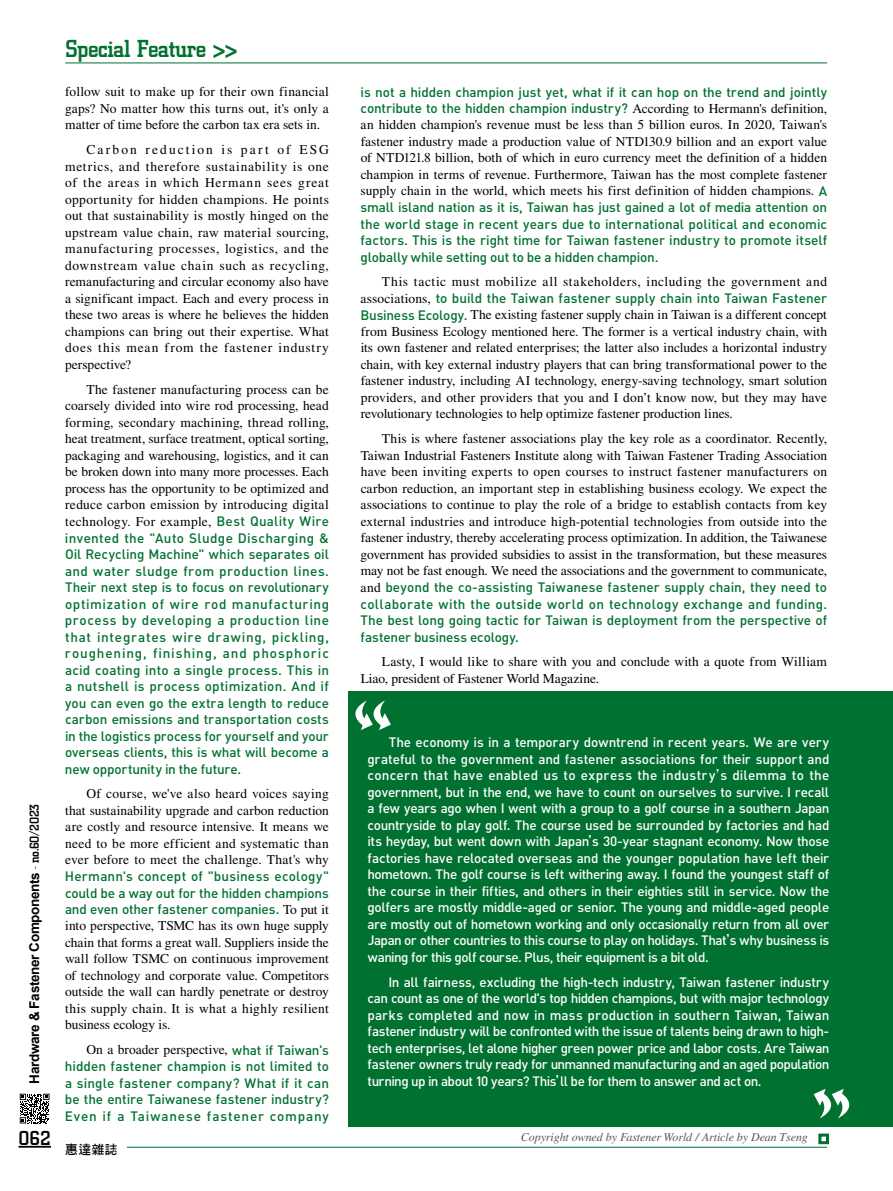
<style>
.page{position:relative;width:893px;height:1191px;background:#fff}
.page>*{position:absolute;margin:0;border:0;box-sizing:border-box;transform-origin:0 0}
.t1{font:500 25.5px "City D";letter-spacing:-.025em;color:#007130}
.t2{font:500 21px "City D";color:#000}
.t3{font:13.5px/16.5px "Times LT Std";letter-spacing:.01em;color:#000;text-align:justify}
.t4{font:500 13.5px/16.5px "DIN Pro";letter-spacing:-.005em;color:#007130;text-align:justify}
.t5{font:500 13.5px/16.5px "DIN Pro";letter-spacing:-.04em;color:#fff;text-align:justify}
.t6{font:13.5px "Times LT Std";letter-spacing:.045em;color:#000}
.t7{font:700 13.5px "Arial";letter-spacing:-.025em;color:#000}
.t8{font:12.75px "DF Hei Std W7";color:#000}
.t9{font:italic 12px "Times LT Std";letter-spacing:-.01em;color:#595757}
.s1{font-family:"City D";font-weight:500}
.s2{font-family:"DIN Pro";font-weight:500;color:#007130}
.s3{font-family:"Times LT Std";font-weight:400;color:#000}
.s4{font-family:"DF Hei Std W7";font-weight:400}
</style>
<div class="page">
<hr style="left:19px;top:1145px;width:32px;height:2px;background:#000">
<hr style="left:65px;top:63px;width:762px;height:1px;background:#007130">
<hr style="left:127px;top:1147px;width:700px;height:1px;background:#007130">
<svg style="left:20px;top:1093px;width:30px;height:30px"></svg>
<div style="left:349px;top:691px;width:544px;height:436px;background:#007130"></div>
<div style="left:818px;top:1133px;width:11px;height:11px;border:3px solid #007130"></div>
<svg style="left:348px;top:700px;width:43px;height:30px"></svg>
<svg style="left:814px;top:1088px;width:36px;height:30px"></svg>
<p class="t7" style="left:25px;top:1083px;width:281px;rotate:-90deg">Hardware &amp; Fastener Components <span class="s1">- no.60/2023</span></p>
<h2 class="t2" style="left:19px;top:1126px;width:34px">062</h2>
<h1 class="t1" style="left:65px;top:35px;width:174px">Special Feature &gt;&gt;</h1>
<p class="t3" style="left:65px;top:83px;width:265px">follow suit to make up for their own financial gaps? No matter how this turns out, it's only a matter of time before the carbon tax era sets in.</p>
<p class="t3" style="left:65px;top:141px;width:265px;text-indent:21px">Carbon reduction is part of ESG metrics, and therefore sustainability is one of the areas in which Hermann sees great opportunity for hidden champions. He points out that sustainability is mostly hinged on the upstream value chain, raw material sourcing, manufacturing processes, logistics, and the downstream value chain such as recycling, remanufacturing and circular economy also have a significant impact. Each and every process in these two areas is where he believes the hidden champions can bring out their expertise. What does this mean from the fastener industry perspective?</p>
<p class="t3" style="left:65px;top:381px;width:265px;text-indent:21px">The fastener manufacturing process can be coarsely divided into wire rod processing, head forming, secondary machining, thread rolling, heat treatment, surface treatment, optical sorting, packaging and warehousing, logistics, and it can be broken down into many more processes. Each process has the opportunity to be optimized and reduce carbon emission by introducing digital technology. For example, <span class="s2">Best Quality Wire</span></p>
<p class="t4" style="left:65px;top:529px;width:266px">invented the "Auto Sludge Discharging &amp; Oil Recycling Machine" which separates oil and water sludge from production lines.<br>Their next step is to focus on revolutionary optimization of wire rod manufacturing process by developing a production line that integrates wire drawing, pickling, roughening, finishing, and phosphoric acid coating into a single process. This in a nutshell is process optimization. And if you can even go the extra length to reduce carbon emissions and transportation costs in the logistics process for yourself and your overseas clients, this is what will become a new opportunity in the future.</p>
<p class="t3" style="left:65px;top:785px;width:265px;text-indent:21px">Of course, we've also heard voices saying that sustainability upgrade and carbon reduction are costly and resource intensive. It means we need to be more efficient and systematic than ever before to meet the challenge. That's why</p>
<p class="t4" style="left:65px;top:867px;width:266px">Hermann's concept of "business ecology" could be a way out for the hidden champions and even other fastener companies. <span class="s3">To put it</span></p>
<p class="t3" style="left:65px;top:917px;width:265px">into perspective, TSMC has its own huge supply chain that forms a great wall. Suppliers inside the wall follow TSMC on continuous improvement of technology and corporate value. Competitors outside the wall can hardly penetrate or destroy this supply chain. It is what a highly resilient business ecology is.</p>
<p class="t3" style="left:86px;top:1041px;width:244px">On a broader perspective, <span class="s2">what if Taiwan's</span></p>
<p class="t4" style="left:65px;top:1057px;width:266px">hidden fastener champion is not limited to a single fastener company? What if it can be the entire Taiwanese fastener industry?<br>Even if a Taiwanese fastener company</p>
<p class="t8" style="left:65px;top:1142px;width:54px">惠達雜誌</p>
<p class="t4" style="left:360px;top:83px;width:468px">is not a hidden champion just yet, what if it can hop on the trend and jointly contribute to the hidden champion industry? <span class="s3">According to Hermann's definition,</span></p>
<p class="t3" style="left:361px;top:116px;width:468px">an hidden champion's revenue must be less than 5 billion euros. In 2020, Taiwan's fastener industry made a production value of NTD130.9 billion and an export value of NTD121.8 billion, both of which in euro currency meet the definition of a hidden champion in terms of revenue. Furthermore, Taiwan has the most complete fastener supply chain in the world, which meets his first definition of hidden champions. <span class="s2">A</span></p>
<p class="t4" style="left:361px;top:198px;width:468px">small island nation as it is, Taiwan has just gained a lot of media attention on the world stage in recent years due to international political and economic factors. This is the right time for Taiwan fastener industry to promote itself globally while setting out to be a hidden champion.</p>
<p class="t6" style="left:382px;top:274px;width:447px">This tactic must mobilize all stakeholders, including the government and</p>
<p class="t4" style="left:361px;top:289px;width:468px"><span class="s3">associations,</span> to build the Taiwan fastener supply chain into Taiwan Fastener</p>
<p class="t3" style="left:360px;top:306px;width:468px"><span class="s2">Business Ecology.</span> The existing fastener supply chain in Taiwan is a different concept from Business Ecology mentioned here. The former is a vertical industry chain, with its own fastener and related enterprises; the latter also includes a horizontal industry chain, with key external industry players that can bring transformational power to the fastener industry, including AI technology, energy-saving technology, smart solution providers, and other providers that you and I don’t know now, but they may have revolutionary technologies to help optimize fastener production lines.</p>
<p class="t3" style="left:361px;top:430px;width:468px;text-indent:21px">This is where fastener associations play the key role as a coordinator. Recently, Taiwan Industrial Fasteners Institute along with Taiwan Fastener Trading Association have been inviting experts to open courses to instruct fastener manufacturers on carbon reduction, an important step in establishing business ecology. We expect the associations to continue to play the role of a bridge to establish contacts from key external industries and introduce high-potential technologies from outside into the fastener industry, thereby accelerating process optimization. In addition, the Taiwanese government has provided subsidies to assist in the transformation, but these measures may not be fast enough. We need the associations and the government to communicate,</p>
<p class="t4" style="left:361px;top:578px;width:468px"><span class="s3">and</span> beyond the co-assisting Taiwanese fastener supply chain, they need to collaborate with the outside world on technology exchange and funding.<br>The best long going tactic for Taiwan is deployment from the perspective of fastener business ecology.</p>
<p class="t3" style="left:361px;top:653px;width:468px;text-indent:21px">Lasty, I would like to share with you and conclude with a quote from William<br>Liao, president of Fastener World Magazine.</p>
<p class="t5" style="left:367px;top:733px;width:464px;text-indent:22px">The economy is in a temporary downtrend in recent years. We are very grateful to the government and fastener associations for their support and concern that have enabled us to express the industry<span class="s4">’</span>s dilemma to the government, but in the end, we have to count on ourselves to survive. I recall a few years ago when I went with a group to a golf course in a southern Japan countryside to play golf. The course used be surrounded by factories and had its heyday, but went down with Japan<span class="s4">’</span>s 30-year stagnant economy. Now those factories have relocated overseas and the younger population have left their hometown. The golf course is left withering away. I found the youngest staff of the course in their fifties, and others in their eighties still in service. Now the golfers are mostly middle-aged or senior. The young and middle-aged people are mostly out of hometown working and only occasionally return from all over Japan or other countries to this course to play on holidays. That<span class="s4">’</span>s why business is waning for this golf course. Plus, their equipment is a bit old.</p>
<p class="t5" style="left:367px;top:973px;width:464px;text-indent:21px">In all fairness, excluding the high-tech industry, Taiwan fastener industry can count as one of the world's top hidden champions, but with major technology parks completed and now in mass production in southern Taiwan, Taiwan fastener industry will be confronted with the issue of talents being drawn to high&shy;tech enterprises, let alone higher green power price and labor costs. Are Taiwan fastener owners truly ready for unmanned manufacturing and an aged population turning up in about 10 years? This<span class="s4">’</span>ll be for them to answer and act on.</p>
<p class="t9" style="left:521px;top:1130px;width:289px">Copyright owned by Fastener World / Article by Dean Tseng</p>
</div>
